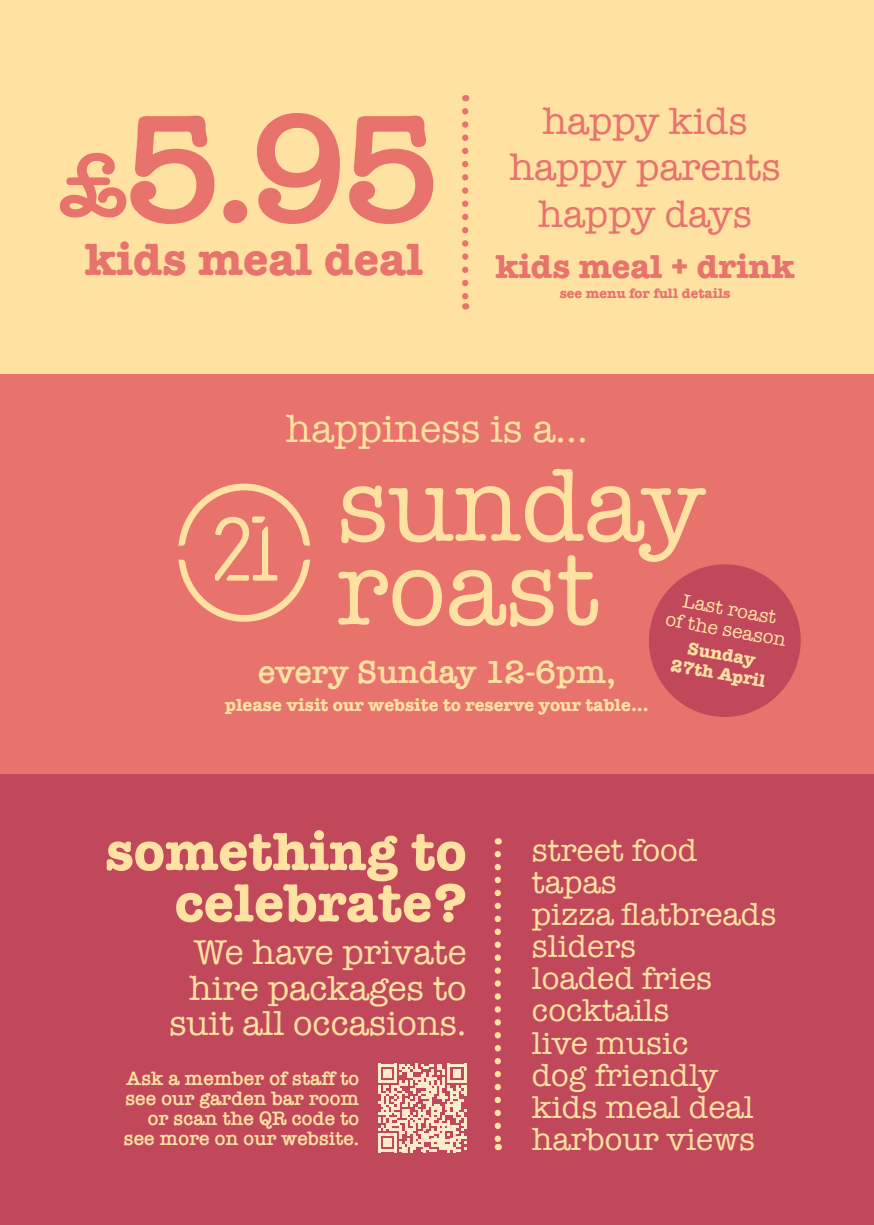
<style>
.page{position:relative;width:874px;height:1225px;background:#fff}
.page>*{position:absolute;margin:0;border:0;box-sizing:border-box;transform-origin:0 0}
.t1{font:600 156.4px "American Typewriter";color:#e8726c}
.t2{font:105.2px/83.8px "American Typewriter";color:#ffe1a2}
.t3{font:700 55.2px/51.4px "American Typewriter";color:#ffe1a2;text-align:right}
.t4{font:700 46.4px "American Typewriter";color:#e8726c}
.t5{font:40px "American Typewriter";color:#ffe1a2}
.t6{font:38.8px/46.4px "American Typewriter";color:#e8726c;text-align:center}
.t7{font:35.6px/35.4px "American Typewriter";color:#ffe1a2;text-align:right}
.t8{font:700 34.2px "American Typewriter";color:#e8726c}
.t9{font:600 33px "American Typewriter";color:#ffe1a2}
.t10{font:32.4px "American Typewriter";color:#ffe1a2}
.Description{font:600 20px/20px "American Typewriter";color:#ffe1a2;text-align:right}
.t11{font:19.6px "American Typewriter";color:#ffe1a2}
.t12{font:700 18.2px "American Typewriter";color:#ffe1a2}
.t13{font:700 18px "American Typewriter";color:#ffe1a2}
.t14{font:700 14px "American Typewriter";color:#e8726c}
.s1{font-size:91.2px}
</style>
<div class="page">
<div style="left:0;top:0;width:872px;height:809px;background:#ffe1a2"></div>
<div style="left:0;top:374px;width:872px;height:399px;background:#e8726c"></div>
<svg style="left:649px;top:564px;width:152px;height:153px"></svg>
<svg style="left:462px;top:111px;width:6px;height:198px"></svg>
<div style="left:0;top:769px;width:873px;height:456px;background:#c1485b"></div>
<svg style="left:178px;top:483px;width:132px;height:139px"></svg>
<p class="t1" style="left:61px;top:49px;width:382px"><span class="s1">£</span>5.95</p>
<p class="t4" style="left:85px;top:219px;width:340px">kids meal deal</p>
<p class="t6" style="left:509px;top:96px;width:272px">happy kids happy parents happy days</p>
<p class="t8" style="left:495px;top:237px;width:300px">kids meal + drink</p>
<p class="t14" style="left:559px;top:281px;width:172px">see menu for full details</p>
<p class="t5" style="left:286px;top:398px;width:303px">happiness is a...</p>
<p class="t2" style="left:336px;top:460px;width:369px">sunday roast</p>
<p class="t9" style="left:258px;top:647px;width:359px">every Sunday 12-6pm,</p>
<p class="t13" style="left:225px;top:689px;width:425px">please visit our website to reserve your table...</p>
<p class="t11" style="left:685px;top:586px;width:96px;rotate:10deg">Last roast</p>
<p class="t11" style="left:668px;top:604px;width:123px;rotate:10deg">of the season</p>
<p class="t12" style="left:690px;top:632px;width:70px;rotate:10deg">Sunday</p>
<p class="t12" style="left:673px;top:649px;width:97px;rotate:10deg">27th April</p>
<p class="t3" style="left:105px;top:823px;width:362px">something to celebrate?</p>
<p class="t7" style="left:169px;top:933px;width:299px">We have private hire packages to suit all occasions.</p>
<p class="Description" style="left:124px;top:1068px;width:237px">Ask a member of staff to see our garden bar room or scan the QR code to see more on our website.</p>
<p class="t10" style="left:531px;top:825px;width:167px">street food</p>
<p class="t10" style="left:531px;top:857px;width:86px">tapas</p>
<p class="t10" style="left:531px;top:889px;width:246px">pizza flatbreads</p>
<p class="t10" style="left:531px;top:921px;width:106px">sliders</p>
<p class="t10" style="left:531px;top:953px;width:182px">loaded fries</p>
<p class="t10" style="left:531px;top:986px;width:139px">cocktails</p>
<p class="t10" style="left:531px;top:1018px;width:158px">live music</p>
<p class="t10" style="left:531px;top:1050px;width:187px">dog friendly</p>
<p class="t10" style="left:531px;top:1082px;width:223px">kids meal deal</p>
<p class="t10" style="left:531px;top:1114px;width:225px">harbour views</p>
</div>
